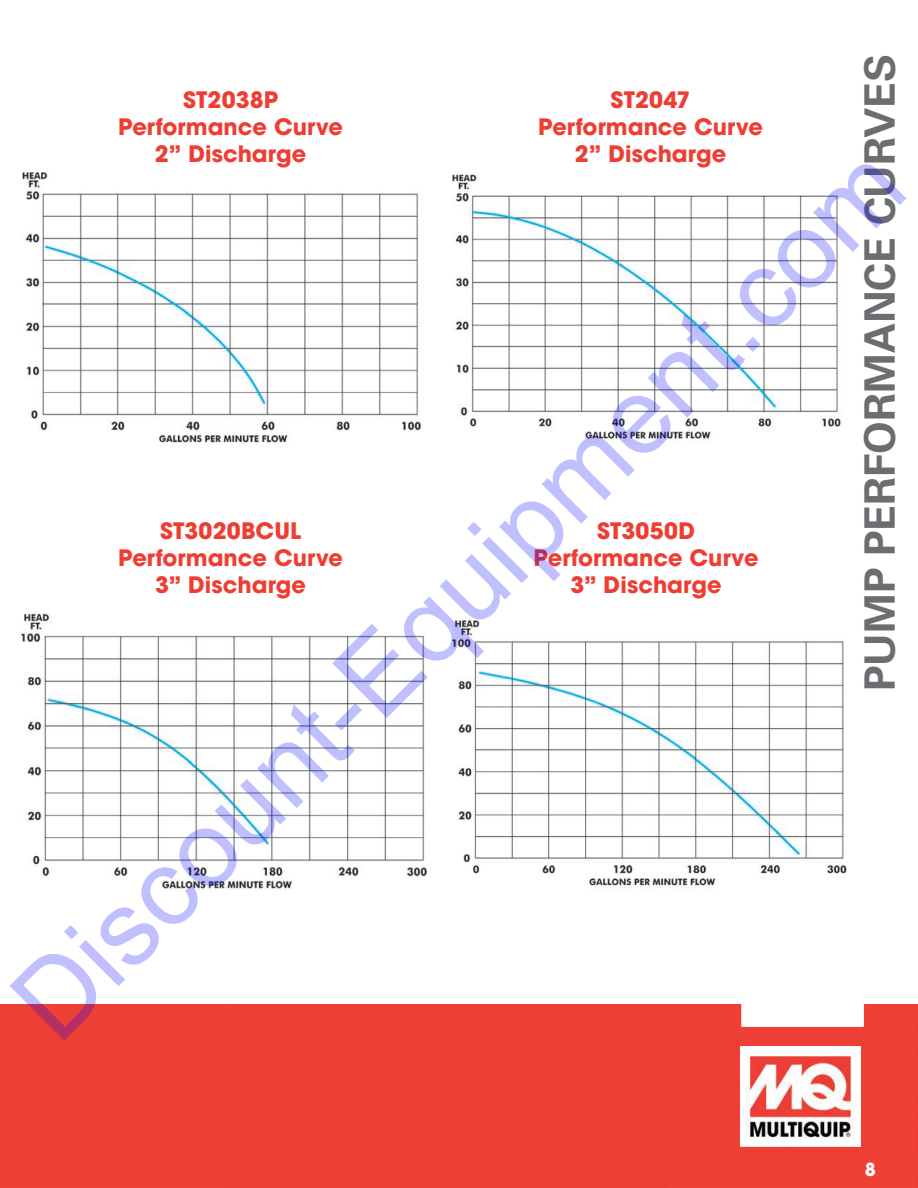
<style>
.page{position:relative;width:918px;height:1188px;background:#fff}
.page>*{position:absolute;margin:0;border:0;box-sizing:border-box;transform-origin:0 0}
.t1{font:108px "Arial";color:rgb(0 0 255/.25)}
.t2{font:700 42px "Univers LT Std";letter-spacing:-.005em;color:#6c6d70}
.t3{font:700 22.5px/27px "ITC Avant Garde Pro";color:#ee3e34;text-align:center}
.t4{font:700 18px "ITC Avant Garde Pro";color:#fff}
</style>
<div class="page">
<div style="left:0;top:1004px;width:918px;height:184px;background:#ee3f35"></div>
<img style="left:741px;top:1046px;width:120px;height:101px">
<img style="left:22px;top:172px;width:399px;height:271px">
<img style="left:452px;top:174px;width:389px;height:265px">
<img style="left:19px;top:613px;width:408px;height:277px">
<img style="left:452px;top:620px;width:394px;height:266px">
<h2 class="t2" style="left:855px;top:691px;width:638px;rotate:-90deg">PUMP PERFORMANCE CURVES</h2>
<p class="t3" style="left:118px;top:86px;width:226px">ST2038P<br>Performance Curve<br>2” Discharge</p>
<p class="t3" style="left:538px;top:86px;width:226px">ST2047<br>Performance Curve<br>2” Discharge</p>
<h1 class="t1" style="left:-21px;top:967px;width:1208px;rotate:-45deg">Discount-Equipment.com</h1>
<p class="t3" style="left:118px;top:517px;width:226px">ST3020BCUL<br>Performance Curve<br>3” Discharge</p>
<p class="t3" style="left:534px;top:517px;width:226px">ST3050D<br>Performance Curve<br>3” Discharge</p>
<p class="t4" style="left:865px;top:1157px;width:13px">8</p>
</div>
